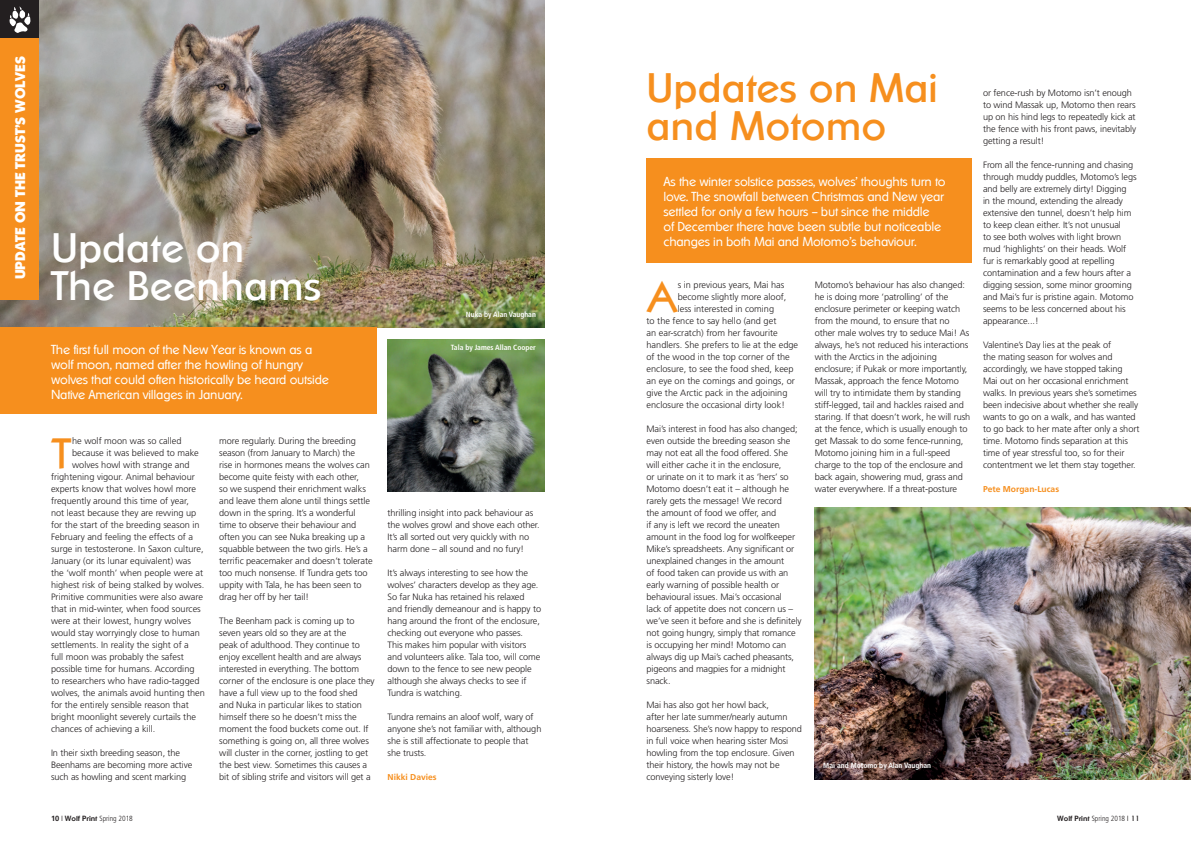
<style>
.page{position:relative;width:1191px;height:842px;background:#fff}
.page>*{position:absolute;margin:0;border:0;box-sizing:border-box;transform-origin:0 0}
.t1{font:44.1px "Kabob";color:#f68f1e}
.t2{font:41px/38px "Sharnay";color:#f68f1e}
.t3{font:41px/38px "Sharnay";color:#fff}
.t4{font:800 14px "Sharnay";color:#fff}
.t5{font:300 13px/15px "Sharnay";letter-spacing:-.02em;color:#fff}
.t6{font:300 9.2px/12px "Frutiger";letter-spacing:-.01em;color:#231f20}
.t7{font:700 8.5px "Frutiger";color:#f68f1e}
.t8{font:700 condensed 7.5px "Frutiger";color:#fff}
.t9{font:300 condensed 7.5px "Frutiger";color:#231f20}
.s1{font-weight:700;font-stretch:normal}
.s2{font-family:"Sharnay";font-weight:400;font-stretch:normal}
.s3{font-family:"Sharnay";font-weight:700;font-stretch:normal}
</style>
<div class="page">
<div style="left:646px;top:158px;width:325px;height:105px;background:#f68f1e"></div>
<img style="left:814px;top:507px;width:377px;height:273px">
<img style="left:0;top:0;width:544px;height:327px">
<div style="left:0;top:327px;width:376px;height:87px;background:#f68f1e"></div>
<div style="left:0;top:0;width:38px;height:38px;background:#231f20"></div>
<svg style="left:10px;top:6px;width:20px;height:27px"></svg>
<div style="left:0;top:38px;width:38px;height:262px;background:#f68f1e"></div>
<img style="left:387px;top:340px;width:157px;height:152px">
<p class="t4" style="left:12px;top:279px;width:225px;rotate:-90deg">UPDATE ON THE TRUST’S WOLVES</p>
<p class="t3" style="left:51px;top:229px;width:272px">Update on<br>The Beenhams</p>
<p class="t5" style="left:51px;top:342px;width:279px">The first full moon of the New Year is known as a wolf moon, named after the howling of hungry wolves that could often historically be heard outside Native American villages in January.</p>
<p class="t1" style="left:51px;top:428px;width:23px">T</p>
<p class="t6" style="left:72px;top:435px;width:111px">he wolf moon was so called</p>
<p class="t6" style="left:219px;top:435px;width:155px">more regularly. During the breeding season (from January to March) the<br>rise in hormones means the wolves can become quite feisty with each other,<br>so we suspend their enrichment walks and leave them alone until things settle down in the spring. It’s a wonderful time to observe their behaviour and often you can see Nuka breaking up a squabble between the two girls. He’s a terrific peacemaker and doesn’t tolerate too much nonsense. If Tundra gets too uppity with Tala, he has been seen to drag her off by her tail!</p>
<p class="t6" style="left:219px;top:615px;width:157px">The Beenham pack is coming up to seven years old so they are at the<br>peak of adulthood. They continue to enjoy excellent health and are always interested in everything. The bottom corner of the enclosure is one place they have a full view up to the food shed and Nuka in particular likes to station himself there so he doesn’t miss the moment the food buckets come out. If something is going on, all three wolves will cluster in the corner, jostling to get the best view. Sometimes this causes a bit of sibling strife and visitors will get a</p>
<p class="t6" style="left:72px;top:447px;width:128px">because it was believed to make</p>
<p class="t6" style="left:72px;top:459px;width:119px">wolves howl with strange and</p>
<p class="t6" style="left:51px;top:471px;width:145px">frightening vigour. Animal behaviour</p>
<p class="t6" style="left:51px;top:483px;width:147px">experts know that wolves howl more</p>
<p class="t6" style="left:51px;top:495px;width:139px">frequently around this time of year,</p>
<p class="t6" style="left:51px;top:507px;width:147px">not least because they are revving up</p>
<p class="t6" style="left:51px;top:519px;width:150px">for the start of the breeding season in</p>
<p class="t6" style="left:51px;top:531px;width:143px">February and feeling the effects of a</p>
<p class="t6" style="left:51px;top:543px;width:154px">surge in testosterone. In Saxon culture,</p>
<p class="t6" style="left:51px;top:555px;width:142px">January (or its lunar equivalent) was</p>
<p class="t6" style="left:51px;top:567px;width:154px">the ‘wolf month’ when people were at</p>
<p class="t6" style="left:51px;top:579px;width:155px">highest risk of being stalked by wolves.</p>
<p class="t6" style="left:51px;top:591px;width:153px">Primitive communities were also aware</p>
<p class="t6" style="left:51px;top:603px;width:151px">that in mid-winter, when food sources</p>
<p class="t6" style="left:51px;top:615px;width:141px">were at their lowest, hungry wolves</p>
<p class="t6" style="left:51px;top:627px;width:150px">would stay worryingly close to human</p>
<p class="t6" style="left:51px;top:639px;width:139px">settlements. In reality the sight of a</p>
<p class="t6" style="left:51px;top:651px;width:134px">full moon was probably the safest</p>
<p class="t6" style="left:51px;top:663px;width:145px">possible time for humans. According</p>
<p class="t6" style="left:51px;top:675px;width:150px">to researchers who have radio-tagged</p>
<p class="t6" style="left:51px;top:687px;width:155px">wolves, the animals avoid hunting then</p>
<p class="t6" style="left:51px;top:699px;width:139px">for the entirely sensible reason that</p>
<p class="t6" style="left:51px;top:711px;width:146px">bright moonlight severely curtails the</p>
<p class="t6" style="left:51px;top:723px;width:106px">chances of achieving a kill.</p>
<p class="t6" style="left:51px;top:747px;width:143px">In their sixth breeding season, the<br>Beenhams are becoming more active such as howling and scent marking</p>
<p class="t9" style="left:51px;top:814px;width:83px"><span class="s1">10</span> <span class="s2">|</span> <span class="s3">Wolf Print</span> Spring 2018</p>
<p class="t8" style="left:466px;top:310px;width:71px">Nuka by Alan Vaughan</p>
<p class="t8" style="left:451px;top:343px;width:86px">Tala by James Allan Cooper</p>
<p class="t6" style="left:387px;top:507px;width:154px">thrilling insight into pack behaviour as the wolves growl and shove each other.<br>It’s all sorted out very quickly with no harm done – all sound and no fury!</p>
<p class="t6" style="left:387px;top:567px;width:155px">It’s always interesting to see how the wolves’ characters develop as they age.<br>So far Nuka has retained his relaxed and friendly demeanour and is happy to hang around the front of the enclosure, checking out everyone who passes.<br>This makes him popular with visitors and volunteers alike. Tala too, will come down to the fence to see new people although she always checks to see if Tundra is watching.</p>
<p class="t6" style="left:387px;top:711px;width:155px">Tundra remains an aloof wolf, wary of anyone she’s not familiar with, although she is still affectionate to people that she trusts.</p>
<p class="t7" style="left:387px;top:772px;width:51px">Nikki Davies</p>
<p class="t2" style="left:646px;top:69px;width:292px">Updates on Mai and Motomo</p>
<p class="t5" style="left:663px;top:174px;width:284px">As the winter solstice passes, wolves’ thoughts turn to love. The snowfall between Christmas and New year settled for only a few hours – but since the middle<br>of December there have been subtle but noticeable changes in both Mai and Motomo’s behaviour.</p>
<p class="t1" style="left:647px;top:272px;width:32px">A</p>
<p class="t6" style="left:677px;top:279px;width:108px">s in previous years, Mai has</p>
<p class="t6" style="left:814px;top:279px;width:157px">Motomo’s behaviour has also changed: he is doing more ‘patrolling’ of the enclosure perimeter or keeping watch from the mound, to ensure that no other male wolves try to seduce Mai! As always, he’s not reduced his interactions with the Arctics in the adjoining enclosure; if Pukak or more importantly, Massak, approach the fence Motomo will try to intimidate them by standing stiff-legged, tail and hackles raised and staring. If that doesn’t work, he will rush at the fence, which is usually enough to get Massak to do some fence-running, Motomo joining him in a full-speed charge to the top of the enclosure and back again, showering mud, grass and water everywhere. If a threat-posture</p>
<p class="t6" style="left:677px;top:291px;width:110px">become slightly more aloof,</p>
<p class="t6" style="left:677px;top:303px;width:98px">less interested in coming</p>
<p class="t6" style="left:646px;top:315px;width:131px">to the fence to say hello (and get</p>
<p class="t6" style="left:646px;top:327px;width:133px">an ear-scratch) from her favourite</p>
<p class="t6" style="left:646px;top:339px;width:153px">handlers. She prefers to lie at the edge</p>
<p class="t6" style="left:646px;top:351px;width:145px">of the wood in the top corner of the</p>
<p class="t6" style="left:646px;top:363px;width:149px">enclosure, to see the food shed, keep</p>
<p class="t6" style="left:646px;top:375px;width:150px">an eye on the comings and goings, or</p>
<p class="t6" style="left:646px;top:387px;width:142px">give the Arctic pack in the adjoining</p>
<p class="t6" style="left:646px;top:399px;width:140px">enclosure the occasional dirty look!</p>
<p class="t6" style="left:646px;top:423px;width:157px">Mai’s interest in food has also changed; even outside the breeding season she may not eat all the food offered. She will either cache it in the enclosure,<br>or urinate on it to mark it as ‘hers’ so Motomo doesn’t eat it – although he rarely gets the message! We record<br>the amount of food we offer, and<br>if any is left we record the uneaten amount in the food log for wolfkeeper Mike’s spreadsheets. Any significant or unexplained changes in the amount<br>of food taken can provide us with an early warning of possible health or behavioural issues. Mai’s occasional<br>lack of appetite does not concern us – we’ve seen it before and she is definitely not going hungry, simply that romance is occupying her mind! Motomo can always dig up Mai’s cached pheasants, pigeons and magpies for a midnight snack.</p>
<p class="t6" style="left:646px;top:699px;width:157px">Mai has also got her howl back,<br>after her late summer/nearly autumn hoarseness. She’s now happy to respond in full voice when hearing sister Mosi howling from the top enclosure. Given their history, the howls may not be conveying sisterly love!</p>
<p class="t8" style="left:823px;top:761px;width:109px">Mai and Motomo by Alan Vaughan</p>
<p class="t6" style="left:983px;top:87px;width:155px">or fence-rush by Motomo isn’t enough to wind Massak up, Motomo then rears up on his hind legs to repeatedly kick at the fence with his front paws, inevitably getting a result!</p>
<p class="t6" style="left:983px;top:159px;width:155px">From all the fence-running and chasing through muddy puddles, Motomo’s legs and belly are extremely dirty! Digging<br>in the mound, extending the already extensive den tunnel, doesn’t help him to keep clean either. It’s not unusual<br>to see both wolves with light brown mud ‘highlights’ on their heads. Wolf fur is remarkably good at repelling contamination and a few hours after a digging session, some minor grooming and Mai’s fur is pristine again. Motomo seems to be less concerned about his appearance...!</p>
<p class="t6" style="left:983px;top:339px;width:158px">Valentine’s Day lies at the peak of<br>the mating season for wolves and accordingly, we have stopped taking Mai out on her occasional enrichment walks. In previous years she’s sometimes been indecisive about whether she really wants to go on a walk, and has wanted to go back to her mate after only a short time. Motomo finds separation at this time of year stressful too, so for their contentment we let them stay together.</p>
<p class="t7" style="left:983px;top:484px;width:78px">Pete Morgan-Lucas</p>
<p class="t9" style="left:1057px;top:814px;width:84px"><span class="s3">Wolf Print</span> Spring 2018 <span class="s2">| 11</span></p>
</div>
